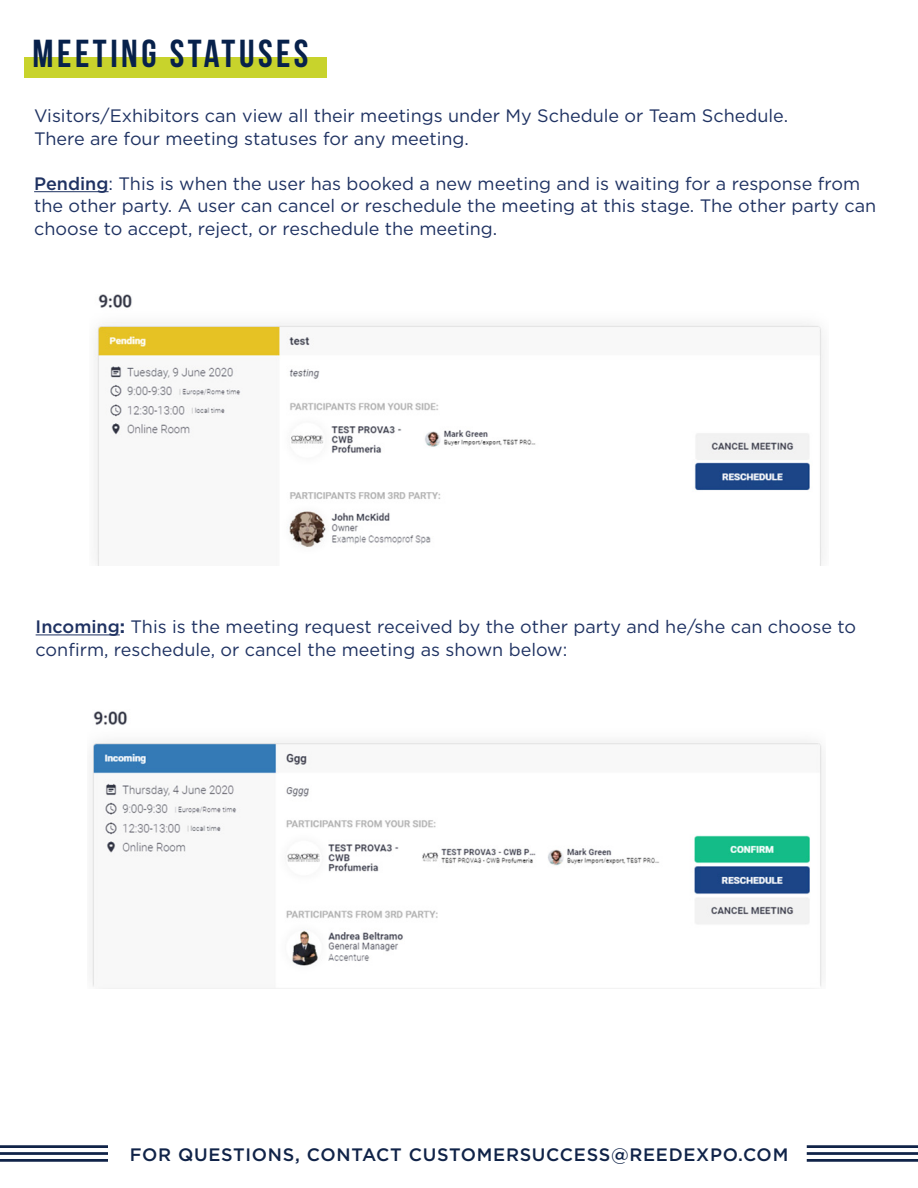
<style>
.page{position:relative;width:918px;height:1188px;background:#fff}
.page>*{position:absolute;margin:0;border:0;box-sizing:border-box;transform-origin:0 0}
.t1{font:700 39px "Bebas Neue";letter-spacing:.09em;color:#07214b}
.PGA_Body{font:18px/22.5px "Gotham";color:#1f3262}
.t2{font:500 18px "Gotham";letter-spacing:.04em;color:#102348}
.s1{font-weight:500}
.s2{font-weight:700}
</style>
<div class="page">
<hr style="left:0;top:1145px;width:108px;height:3px;background:#102348">
<hr style="left:0;top:1152px;width:108px;height:3px;background:#102348">
<hr style="left:0;top:1159px;width:108px;height:3px;background:#102348">
<hr style="left:807px;top:1145px;width:111px;height:3px;background:#102348">
<hr style="left:807px;top:1152px;width:111px;height:3px;background:#102348">
<hr style="left:807px;top:1159px;width:111px;height:3px;background:#102348">
<hr style="left:34px;top:191px;width:75px;height:1px;background:#1f3262">
<img style="left:94px;top:294px;width:729px;height:271px">
<hr style="left:36px;top:634px;width:84px;height:1px;background:#1f3262">
<img style="left:92px;top:711px;width:730px;height:278px">
<div style="left:24px;top:57px;width:303px;height:21px;background:#c8d32c"></div>
<p class="t1" style="left:33px;top:32px;width:277px">MEETING STATUSES</p>
<p class="PGA_Body" style="left:34px;top:104px;width:755px">Visitors/Exhibitors can view all their meetings under My Schedule or Team Schedule.</p>
<p class="PGA_Body" style="left:34px;top:127px;width:436px">There are four meeting statuses for any meeting.</p>
<p class="PGA_Body" style="left:34px;top:172px;width:844px"><span class="s1">Pending</span>: This is when the user has booked a new meeting and is waiting for a response from the other party. A user can cancel or reschedule the meeting at this stage. The other party can choose to accept, reject, or reschedule the meeting.</p>
<p class="PGA_Body" style="left:36px;top:615px;width:822px"><span class="s1">Incoming</span><span class="s2">:</span> This is the meeting request received by the other party and he/she can choose to confirm, reschedule, or cancel the meeting as shown below:</p>
<p class="t2" style="left:130px;top:1143px;width:660px">FOR QUESTIONS, CONTACT CUSTOMERSUCCESS@REEDEXPO.COM</p>
</div>
